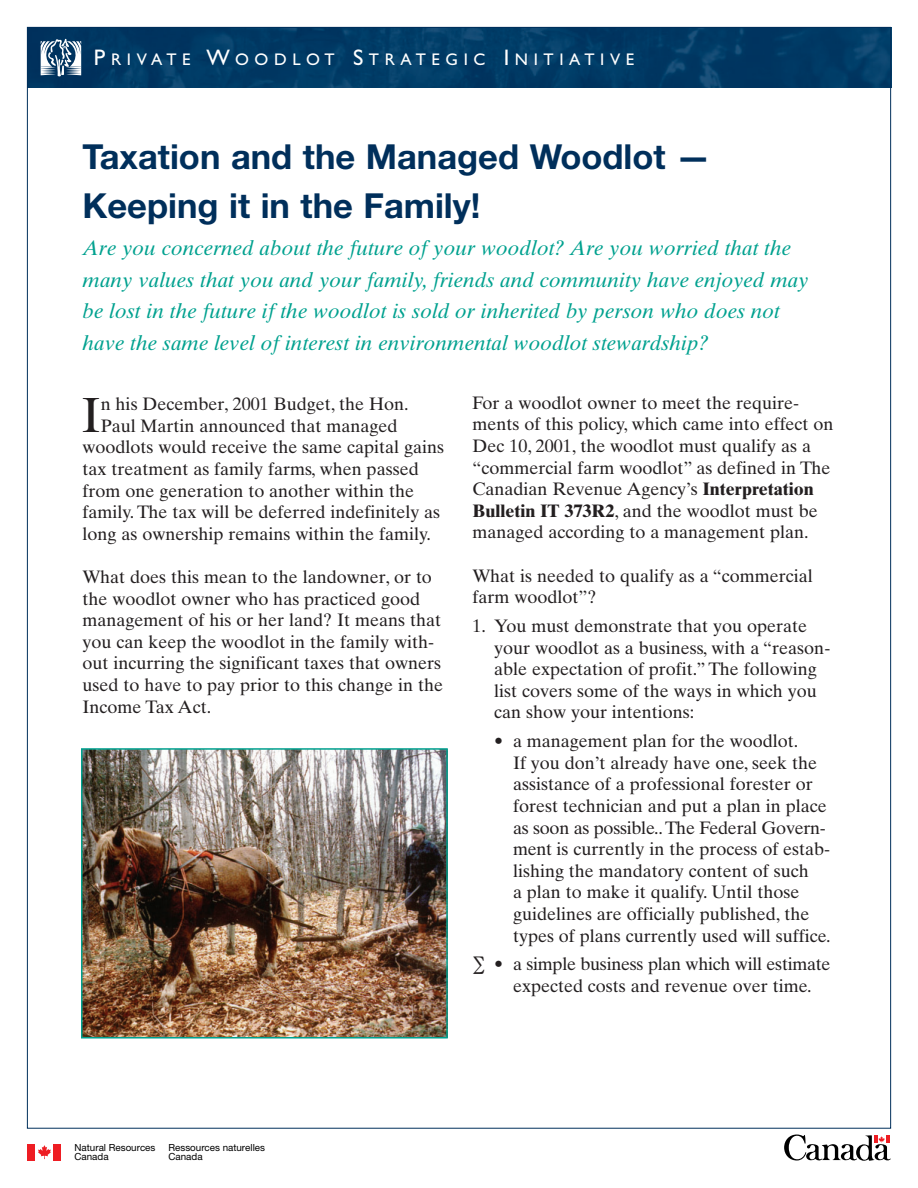
<style>
.page{position:relative;width:918px;height:1188px;background:#fff}
.page>*{position:absolute;margin:0;border:0;box-sizing:border-box;transform-origin:0 0}
.t1{font:49.35px "Times Ten";color:#231f20}
.t2{font:700 34.5px/48.3px "Helvetica Neue";color:#002f5b}
.t3{font:italic 21px/31.5px "Times Ten";color:#00a18f}
.t4{font:18px/21.6px "Times Ten";color:#231f20}
.t5{font:16.8px "Gill Sans";letter-spacing:.335em;color:#fff}
.t6{font:9.75px/9.8px "Helvetica Neue";color:#000}
.s1{font-size:22.5px}
.s2{font-weight:700}
</style>
<div class="page">
<img style="left:29px;top:29px;width:860px;height:59px">
<div style="left:28px;top:1144px;width:7px;height:16px;background:#ee1d23"></div>
<svg style="left:38px;top:1145px;width:13px;height:14px"></svg>
<div style="left:54px;top:1144px;width:7px;height:16px;background:#ee1d23"></div>
<svg style="left:784px;top:1134px;width:107px;height:27px"></svg>
<svg style="left:41px;top:39px;width:40px;height:38px"></svg>
<img style="left:84px;top:751px;width:361px;height:285px">
<div style="left:81px;top:748px;width:367px;height:291px;border:2px solid #00a18f"></div>
<p class="t5" style="left:94px;top:54px;width:542px"><span class="s1">P</span>RIVATE <span class="s1">W</span>OODLOT <span class="s1">S</span>TRATEGIC <span class="s1">I</span>NITIATIVE</p>
<h2 class="t2" style="left:83px;top:136px;width:630px">Taxation and the Managed Woodlot —<br>Keeping it in the Family!</h2>
<p class="t3" style="left:83px;top:234px;width:727px">Are you concerned about the future of your woodlot? Are you worried that the many values that you and your family, friends and community have enjoyed may be lost in the future if the woodlot is sold or inherited by person who does not have the same level of interest in environmental woodlot stewardship?</p>
<h1 class="t1" style="left:82px;top:396px;width:21px">I</h1>
<p class="t4" style="left:101px;top:395px;width:309px">n his December, 2001 Budget, the Hon.</p>
<p class="t4" style="left:101px;top:417px;width:298px">Paul Martin announced that managed</p>
<p class="t4" style="left:83px;top:438px;width:363px">woodlots would receive the same capital gains</p>
<p class="t4" style="left:83px;top:460px;width:338px">tax treatment as family farms, when passed</p>
<p class="t4" style="left:83px;top:481px;width:333px">from one generation to another within the</p>
<p class="t4" style="left:83px;top:503px;width:359px">family. The tax will be deferred indefinitely as</p>
<p class="t4" style="left:83px;top:525px;width:350px">long as ownership remains within the family.</p>
<p class="t4" style="left:83px;top:568px;width:362px">What does this mean to the landowner, or to the woodlot owner who has practiced good management of his or her land? It means that you can keep the woodlot in the family with&shy;out incurring the significant taxes that owners used to have to pay prior to this change in the Income Tax Act.</p>
<p class="t4" style="left:473px;top:394px;width:363px">For a woodlot owner to meet the require&shy;ments of this policy, which came into effect on Dec 10, 2001, the woodlot must qualify as a “commercial farm woodlot” as defined in The Canadian Revenue Agency’s <span class="s2">Interpretation Bulletin IT 373R2</span>, and the woodlot must be managed according to a management plan.</p>
<p class="t4" style="left:473px;top:566px;width:342px">What is needed to qualify as a “commercial farm woodlot”?</p>
<p class="t4" style="left:494px;top:617px;width:338px;text-indent:-22px">1. You must demonstrate that you operate your woodlot as a business, with a “reason&shy;able expectation of profit.” The following list covers some of the ways in which you can show your intentions:</p>
<p class="t4" style="left:513px;top:732px;width:319px;text-indent:-19px">• a management plan for the woodlot.<br>If you don’t already have one, seek the assistance of a professional forester or forest technician and put a plan in place as soon as possible.. The Federal Govern&shy;ment is currently in the process of estab&shy;lishing the mandatory content of such<br>a plan to make it qualify. Until those guidelines are officially published, the types of plans currently used will suffice.</p>
<p class="t4" style="left:513px;top:955px;width:319px;text-indent:-41px">∑ • a simple business plan which will estimate expected costs and revenue over time.</p>
<p class="t6" style="left:75px;top:1143px;width:82px">Natural Resources<br>Canada</p>
<p class="t6" style="left:169px;top:1143px;width:98px">Ressources naturelles<br>Canada</p>
</div>
